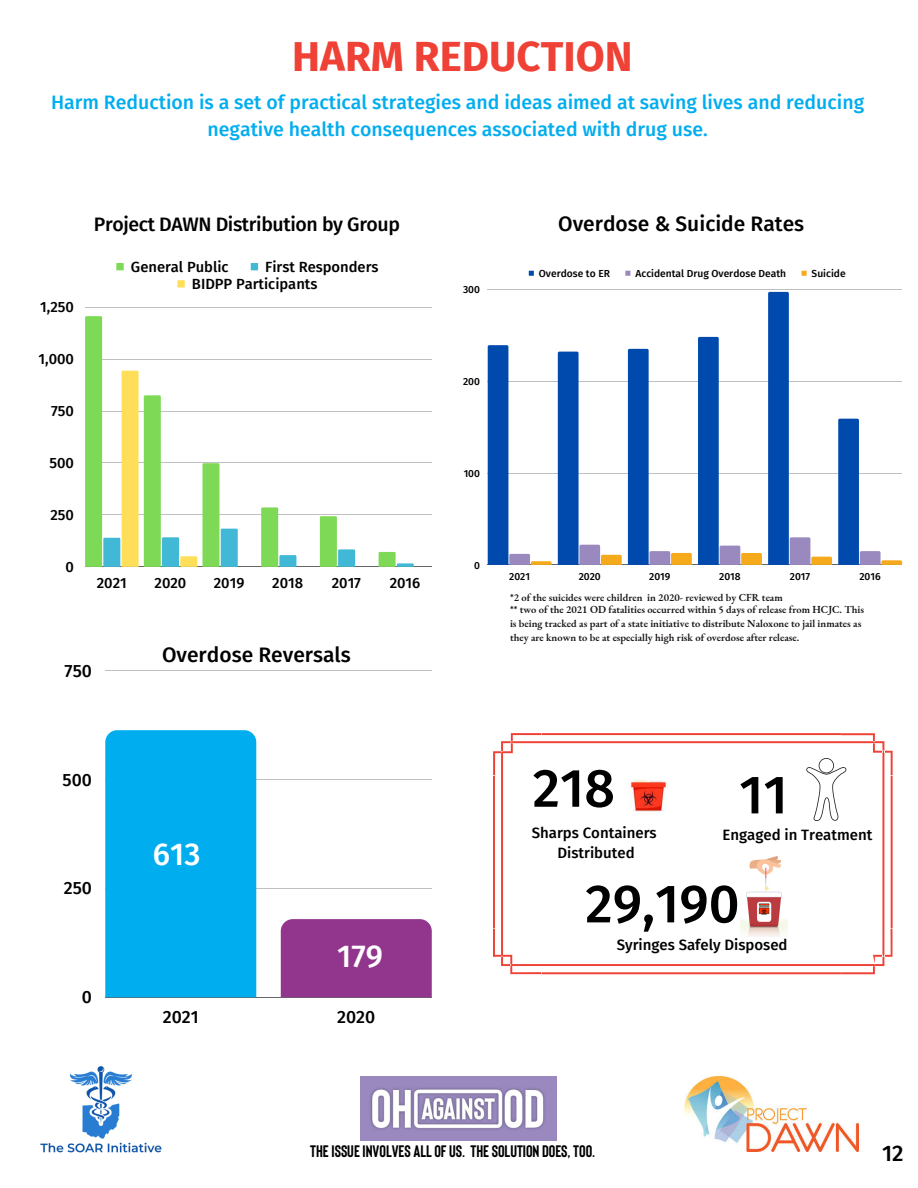
<style>
.page{position:relative;width:918px;height:1188px;background:#fff}
.page>*{position:absolute;margin:0;border:0;box-sizing:border-box;transform-origin:0 0}
.t1{font:500 54px "Fira Sans";color:#000}
.t2{font:700 42px "Fira Sans";color:#ef4135}
.t3{font:500 31.5px "Fira Sans";color:#fff}
.t4{font:500 22.5px "Fira Sans";color:#000}
.t5{font:500 21px "Fira Sans";color:#000}
.t6{font:500 19.5px/27px "Fira Sans";color:#00adef;text-align:center}
.t7{font:500 19.5px "Fira Sans";letter-spacing:-.02em;color:#000}
.t8{font:500 17.7px "Fira Sans";color:#000}
.t9{font:700 16.65px "Bison";color:#000}
.t10{font:500 15px "Fira Sans";color:#000}
.t11{font:500 14.7px "Fira Sans";color:#000}
.t12{font:600 10.5px/14px "EB Garamond";color:#161213}
.t13{font:500 10.2px "Fira Sans";color:#000}
</style>
<div class="page">
<img style="left:40px;top:1066px;width:122px;height:87px">
<img style="left:360px;top:1076px;width:197px;height:65px">
<img style="left:685px;top:1076px;width:173px;height:76px">
<svg style="left:116px;top:263px;width:8px;height:7px"></svg>
<svg style="left:251px;top:263px;width:7px;height:7px"></svg>
<svg style="left:177px;top:280px;width:8px;height:8px"></svg>
<hr style="left:85px;top:307px;width:347px;height:1px;background:#000">
<hr style="left:85px;top:359px;width:347px;height:1px;background:#000">
<hr style="left:85px;top:411px;width:347px;height:1px;background:#000">
<hr style="left:85px;top:463px;width:347px;height:1px;background:#000">
<hr style="left:85px;top:515px;width:347px;height:1px;background:#000">
<hr style="left:85px;top:567px;width:347px;height:1px;background:#000">
<svg style="left:261px;top:507px;width:35px;height:60px"></svg>
<svg style="left:320px;top:516px;width:35px;height:51px"></svg>
<svg style="left:379px;top:552px;width:35px;height:15px"></svg>
<svg style="left:85px;top:316px;width:153px;height:251px"></svg>
<svg style="left:493px;top:733px;width:400px;height:241px"></svg>
<img style="left:617px;top:764px;width:64px;height:64px">
<svg style="left:806px;top:758px;width:41px;height:63px"></svg>
<img style="left:741px;top:853px;width:47px;height:83px">
<svg style="left:529px;top:271px;width:5px;height:5px"></svg>
<svg style="left:625px;top:271px;width:5px;height:5px"></svg>
<svg style="left:802px;top:271px;width:5px;height:5px"></svg>
<hr style="left:488px;top:289px;width:414px;height:1px;background:#000">
<hr style="left:488px;top:381px;width:414px;height:1px;background:#000">
<hr style="left:488px;top:473px;width:414px;height:1px;background:#000">
<hr style="left:488px;top:565px;width:414px;height:1px;background:#000">
<svg style="left:488px;top:345px;width:64px;height:220px"></svg>
<svg style="left:558px;top:352px;width:64px;height:213px"></svg>
<svg style="left:628px;top:349px;width:64px;height:216px"></svg>
<svg style="left:698px;top:337px;width:64px;height:228px"></svg>
<svg style="left:768px;top:292px;width:64px;height:273px"></svg>
<svg style="left:838px;top:419px;width:64px;height:146px"></svg>
<hr style="left:105px;top:671px;width:327px;height:1px;background:#000">
<hr style="left:105px;top:779px;width:327px;height:1px;background:#000">
<hr style="left:105px;top:888px;width:327px;height:1px;background:#000">
<hr style="left:105px;top:997px;width:327px;height:1px;background:#000">
<div style="left:105px;top:730px;width:151px;height:267px;background:#00adef"></div>
<div style="left:281px;top:919px;width:151px;height:78px;background:#92368d"></div>
<p class="t2" style="left:292px;top:31px;width:342px">HARM REDUCTION</p>
<p class="t6" style="left:51px;top:89px;width:815px">Harm Reduction is a set of practical strategies and ideas aimed at saving lives and reducing negative health consequences associated with drug use.</p>
<p class="t7" style="left:94px;top:213px;width:308px">Project DAWN Distribution by Group</p>
<p class="t11" style="left:40px;top:299px;width:35px">1,250</p>
<p class="t11" style="left:39px;top:350px;width:37px">1,000</p>
<p class="t11" style="left:51px;top:402px;width:24px">750</p>
<p class="t11" style="left:49px;top:454px;width:26px">500</p>
<p class="t11" style="left:50px;top:506px;width:25px">250</p>
<p class="t11" style="left:66px;top:558px;width:10px">0</p>
<p class="t11" style="left:131px;top:258px;width:99px">General Public</p>
<p class="t11" style="left:265px;top:258px;width:115px">First Responders</p>
<p class="t11" style="left:192px;top:275px;width:127px">BIDPP Participants</p>
<p class="t11" style="left:97px;top:574px;width:32px">2021</p>
<p class="t11" style="left:155px;top:574px;width:33px">2020</p>
<p class="t11" style="left:214px;top:574px;width:32px">2019</p>
<p class="t11" style="left:272px;top:574px;width:32px">2018</p>
<p class="t11" style="left:332px;top:574px;width:31px">2017</p>
<p class="t11" style="left:390px;top:574px;width:32px">2016</p>
<p class="t8" style="left:65px;top:660px;width:29px">750</p>
<p class="t8" style="left:63px;top:769px;width:31px">500</p>
<p class="t8" style="left:64px;top:878px;width:30px">250</p>
<p class="t8" style="left:82px;top:987px;width:12px">0</p>
<p class="t5" style="left:162px;top:643px;width:190px">Overdose Reversals</p>
<p class="t3" style="left:153px;top:835px;width:49px">613</p>
<p class="t3" style="left:337px;top:937px;width:47px">179</p>
<p class="t8" style="left:163px;top:1006px;width:37px">2021</p>
<p class="t8" style="left:337px;top:1006px;width:40px">2020</p>
<p class="t13" style="left:463px;top:283px;width:18px">300</p>
<p class="t5" style="left:558px;top:212px;width:248px">Overdose &amp; Suicide Rates</p>
<p class="t13" style="left:539px;top:267px;width:73px">Overdose to ER</p>
<p class="t13" style="left:635px;top:267px;width:152px">Accidental Drug Overdose Death</p>
<p class="t13" style="left:812px;top:267px;width:36px">Suicide</p>
<p class="t13" style="left:463px;top:375px;width:18px">200</p>
<p class="t13" style="left:464px;top:467px;width:18px">100</p>
<p class="t13" style="left:474px;top:559px;width:7px">0</p>
<p class="t13" style="left:509px;top:570px;width:22px">2021</p>
<p class="t13" style="left:579px;top:570px;width:24px">2020</p>
<p class="t13" style="left:649px;top:570px;width:23px">2019</p>
<p class="t13" style="left:719px;top:570px;width:23px">2018</p>
<p class="t13" style="left:790px;top:570px;width:22px">2017</p>
<p class="t13" style="left:859px;top:570px;width:23px">2016</p>
<p class="t12" style="left:510px;top:590px;width:274px">*2 of the suicides were children in 2020- reviewed by CFR team</p>
<p class="t12" style="left:510px;top:602px;width:355px">** two of the 2021 OD fatalities occurred within 5 days of release from HCJC. This is being tracked as part of a state initiative to distribute Naloxone to jail inmates as they are known to be at especially high risk of overdose after release.</p>
<p class="t1" style="left:533px;top:756px;width:84px">218</p>
<p class="t1" style="left:739px;top:763px;width:50px">11</p>
<p class="t10" style="left:723px;top:826px;width:151px">Engaged in Treatment</p>
<p class="t10" style="left:532px;top:824px;width:127px">Sharps Containers</p>
<p class="t10" style="left:557px;top:844px;width:79px">Distributed</p>
<p class="t1" style="left:585px;top:872px;width:156px">29,190</p>
<p class="t10" style="left:617px;top:936px;width:172px">Syringes Safely Disposed</p>
<p class="t9" style="left:310px;top:1140px;width:287px">THEISSUEINVOLVES ALLOF US. THESOLUTION DOES, TOO.</p>
<p class="t4" style="left:882px;top:1139px;width:23px">12</p>
</div>
